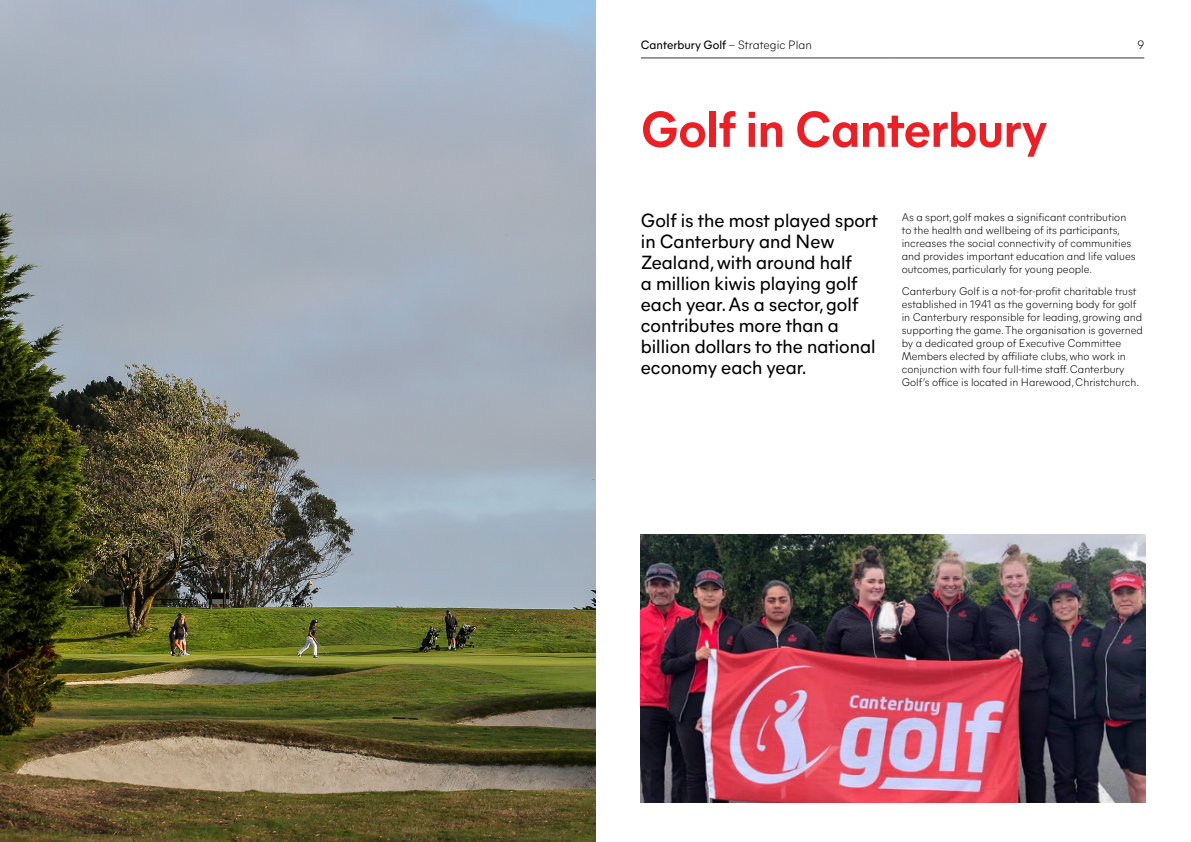
<style>
.page{position:relative;width:1191px;height:842px;background:#fff}
.page>*{position:absolute;margin:0;border:0;box-sizing:border-box;transform-origin:0 0}
.t1{font:700 50px "Mier A";color:#ed1f24}
.t2{font:19px/21px "Mier A";color:#000}
.t3{font:12px "Mier A";color:#000}
.t4{font:300 12px "Mier A";color:#000}
.t5{font:300 11px/13px "Mier A";color:#000}
.s1{font-weight:300}
</style>
<div class="page">
<hr style="left:641px;top:58px;width:251px;height:1px;background:#303435">
<hr style="left:892px;top:58px;width:252px;height:1px;background:#303435">
<img style="left:0;top:0;width:595px;height:842px">
<img style="left:641px;top:534px;width:504px;height:268px">
<p class="t3" style="left:641px;top:36px;width:172px">Canterbury Golf <span class="s1">– Strategic Plan</span></p>
<p class="t4" style="left:1137px;top:36px;width:8px">9</p>
<h1 class="t1" style="left:641px;top:93px;width:408px">Golf in Canterbury</h1>
<h2 class="t2" style="left:641px;top:209px;width:238px">Golf is the most played sport in Canterbury and New<br>Zealand, with around half<br>a million kiwis playing golf each year. As a sector, golf contributes more than a billion dollars to the national economy each year.</h2>
<p class="t5" style="left:901px;top:210px;width:235px">As a sport, golf makes a significant contribution to the health and wellbeing of its participants, increases the social connectivity of communities and provides important education and life values outcomes, particularly for young people.</p>
<p class="t5" style="left:901px;top:284px;width:243px">Canterbury Golf is a not-for-profit charitable trust established in 1941 as the governing body for golf in Canterbury responsible for leading, growing and supporting the game. The organisation is governed by a dedicated group of Executive Committee Members elected by affiliate clubs, who work in conjunction with four full-time staff. Canterbury Golf’s office is located in Harewood, Christchurch.</p>
</div>
